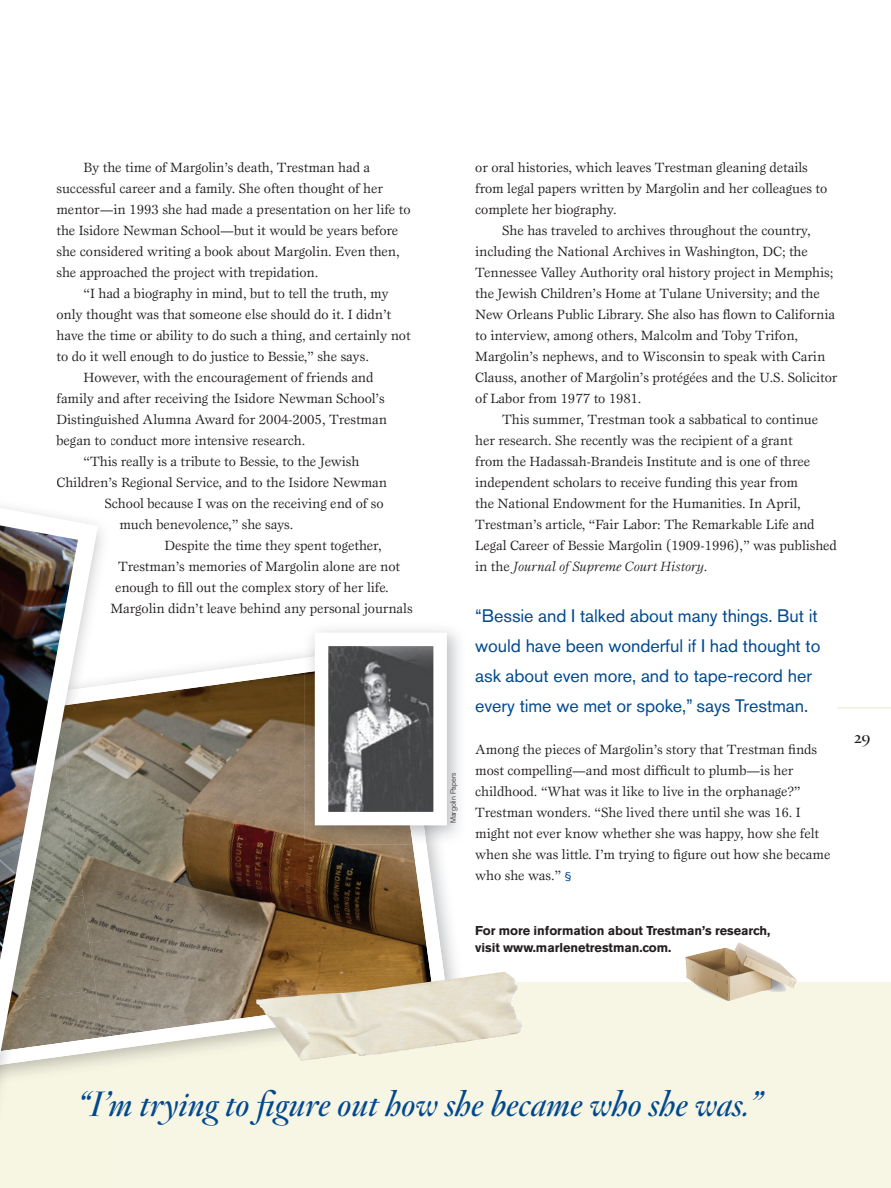
<style>
.page{position:relative;width:891px;height:1188px;background:#fff}
.page>*{position:absolute;margin:0;border:0;box-sizing:border-box;transform-origin:0 0}
.t1{font:italic 34.5px "Hoefler Titling HTF Sm";color:#01498f}
.t2{font:18px/30px "Akzidenz Grotesk BQ";letter-spacing:-.005em;color:#01498f}
.t3{font:18px "Hoefler Titling HTF Sm Roman";color:#231f20}
.t4{font:13.8px/21px "Esprit";letter-spacing:-.005em;color:#231f20}
.t5{font:700 12.75px/16.5px "Akzidenz Grotesk BE";letter-spacing:-.005em;color:#231f20}
.t6{font:300 7.5px "Akzidenz Grotesk BE";color:#231f20}
.s1{font-style:italic}
.s2{font-family:"Akzidenz Grotesk BQ";font-size:10.5px;color:#01498f}
</style>
<div class="page">
<hr style="left:837px;top:708px;width:54px;height:1px;background:#eae8c9">
<div style="left:0;top:983px;width:891px;height:205px;background:#f7f6e4"></div>
<img style="left:448px;top:921px;width:19px;height:123px">
<svg style="left:110px;top:654px;width:338px;height:408px"></svg>
<img style="left:0;top:506px;width:108px;height:580px">
<img style="left:257px;top:993px;width:81px;height:7px">
<img style="left:735px;top:942px;width:30px;height:14px">
<img style="left:311px;top:629px;width:148px;height:216px">
<img style="left:304px;top:645px;width:122px;height:200px">
<img style="left:330px;top:648px;width:102px;height:162px">
<div style="left:315px;top:633px;width:132px;height:192px;border:14px solid #fff"></div>
<p class="t4" style="left:84px;top:157px;width:288px">By the time of Margolin’s death, Trestman had a</p>
<p class="t4" style="left:57px;top:178px;width:328px">successful career and a family. She often thought of her</p>
<p class="t4" style="left:57px;top:199px;width:356px">mentor—in 1993 she had made a presentation on her life to</p>
<p class="t4" style="left:57px;top:220px;width:343px">the Isidore Newman School—but it would be years before</p>
<p class="t4" style="left:57px;top:241px;width:345px">she considered writing a book about Margolin. Even then,</p>
<p class="t4" style="left:57px;top:262px;width:263px">she approached the project with trepidation.</p>
<p class="t4" style="left:84px;top:283px;width:307px">“I had a biography in mind, but to tell the truth, my</p>
<p class="t4" style="left:57px;top:304px;width:336px">only thought was that someone else should do it. I didn’t</p>
<p class="t4" style="left:57px;top:325px;width:356px">have the time or ability to do such a thing, and certainly not</p>
<p class="t4" style="left:57px;top:346px;width:314px">to do it well enough to do justice to Bessie,” she says.</p>
<p class="t4" style="left:84px;top:367px;width:292px">However, with the encouragement of friends and</p>
<p class="t4" style="left:57px;top:388px;width:330px">family and after receiving the Isidore Newman School’s</p>
<p class="t4" style="left:57px;top:409px;width:332px">Distinguished Alumna Award for 2004-2005, Trestman</p>
<p class="t4" style="left:57px;top:430px;width:250px">began to conduct more intensive research.</p>
<p class="t4" style="left:84px;top:451px;width:278px">“This really is a tribute to Bessie, to the Jewish</p>
<p class="t4" style="left:57px;top:472px;width:332px">Children’s Regional Service, and to the Isidore Newman</p>
<p class="t4" style="left:105px;top:493px;width:281px">School because I was on the receiving end of so</p>
<p class="t4" style="left:120px;top:514px;width:175px">much benevolence,” she says.</p>
<p class="t4" style="left:165px;top:535px;width:219px">Despite the time they spent together,</p>
<p class="t4" style="left:118px;top:556px;width:284px">Trestman’s memories of Margolin alone are not</p>
<p class="t4" style="left:115px;top:577px;width:275px">enough to fill out the complex story of her life.</p>
<p class="t4" style="left:111px;top:598px;width:304px">Margolin didn’t leave behind any personal journals</p>
<p class="t6" style="left:449px;top:823px;width:52px;rotate:-90deg">Margolin Papers</p>
<p class="t4" style="left:475px;top:157px;width:354px">or oral histories, which leaves Trestman gleaning details from legal papers written by Margolin and her colleagues to complete her biography.</p>
<p class="t4" style="left:475px;top:220px;width:364px;text-indent:27px">She has traveled to archives throughout the country, including the National Archives in Washington, DC; the Tennessee Valley Authority oral history project in Memphis; the Jewish Children’s Home at Tulane University; and the New Orleans Public Library. She also has flown to California to interview, among others, Malcolm and Toby Trifon, Margolin’s nephews, and to Wisconsin to speak with Carin Clauss, another of Margolin’s protégées and the U.S. Solicitor of Labor from 1977 to 1981.</p>
<p class="t4" style="left:475px;top:409px;width:363px;text-indent:27px">This summer, Trestman took a sabbatical to continue her research. She recently was the recipient of a grant<br>from the Hadassah-Brandeis Institute and is one of three independent scholars to receive funding this year from<br>the National Endowment for the Humanities. In April, Trestman’s article, “Fair Labor: The Remarkable Life and Legal Career of Bessie Margolin (1909-1996),” was published in the <span class="s1">Journal of Supreme Court History</span>.</p>
<h2 class="t2" style="left:475px;top:601px;width:347px">“Bessie and I talked about many things. But it would have been wonderful if I had thought to ask about even more, and to tape-record her every time we met or spoke,” says Trestman.</h2>
<p class="t4" style="left:475px;top:739px;width:357px">Among the pieces of Margolin’s story that Trestman finds most compelling—and most difficult to plumb—is her childhood. “What was it like to live in the orphanage?” Trestman wonders. “She lived there until she was 16. I might not ever know whether she was happy, how she felt when she was little. I’m trying to figure out how she became who she was.” <span class="s2">§</span></p>
<h2 class="t3" style="left:854px;top:725px;width:18px">29</h2>
<p class="t5" style="left:475px;top:923px;width:296px">For more information about Trestman’s research, visit www.marlenetrestman.com.</p>
<h1 class="t1" style="left:78px;top:1082px;width:684px">“I’m trying to figure out how she became who she was.”</h1>
</div>
